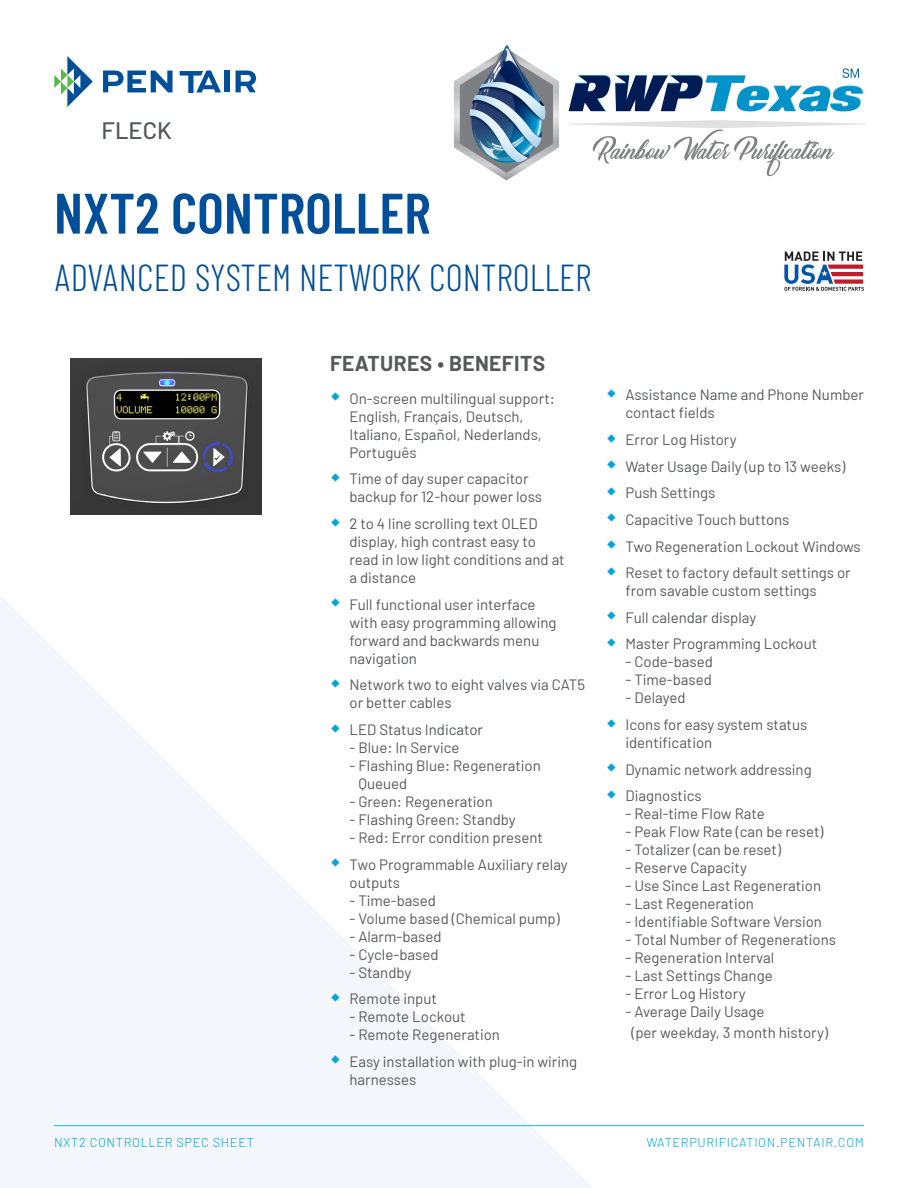
<style>
.page{position:relative;width:918px;height:1188px;background:#fff}
.page>*{position:absolute;margin:0;border:0;box-sizing:border-box;transform-origin:0 0}
.Brand_Name_Line_NS{font:600 57px "Barlow Condensed";color:#014e99}
.Brand_Name_Line_NS-2{font:300 37.5px "Barlow Condensed";color:#014e99}
.Paragraph_Style_1{font:500 23.7px "Barlow";color:#54575a}
.BodyCopy{font:700 21px "Barlow";letter-spacing:.02em;color:#57585a}
.BodyCopy-2{font:15px/18px "Barlow";color:#57585a}
.Descriptor_InfoLine{font:300 12.75px "Barlow";letter-spacing:.05em;color:#00a5da}
.s1{font-size:13.5px}
.s2{font-family:"DIN Pro"}
</style>
<div class="page">
<svg style="left:0;top:596px;width:608px;height:592px"></svg>
<hr style="left:54px;top:1125px;width:810px;height:1px;background:#19b9e4">
<svg style="left:784px;top:252px;width:80px;height:39px"></svg>
<img style="left:70px;top:359px;width:191px;height:155px">
<svg style="left:54px;top:56px;width:39px;height:51px"></svg>
<svg style="left:103px;top:71px;width:70px;height:21px"></svg>
<svg style="left:180px;top:71px;width:41px;height:22px"></svg>
<div style="left:225px;top:71px;width:5px;height:21px;background:#014e99"></div>
<svg style="left:236px;top:71px;width:20px;height:21px"></svg>
<img style="left:453px;top:45px;width:412px;height:136px">
<svg style="left:331px;top:599px;width:8px;height:8px"></svg>
<svg style="left:331px;top:679px;width:8px;height:9px"></svg>
<svg style="left:331px;top:724px;width:8px;height:8px"></svg>
<svg style="left:331px;top:858px;width:8px;height:9px"></svg>
<svg style="left:331px;top:993px;width:8px;height:8px"></svg>
<svg style="left:331px;top:1056px;width:8px;height:8px"></svg>
<p class="Paragraph_Style_1" style="left:102px;top:116px;width:72px">FLECK</p>
<p class="Brand_Name_Line_NS" style="left:54px;top:178px;width:378px">NXT2 CONTROLLER</p>
<p class="Brand_Name_Line_NS-2" style="left:54px;top:254px;width:539px">ADVANCED SYSTEM NETWORK CONTROLLER</p>
<p class="BodyCopy" style="left:330px;top:350px;width:217px">FEATURES • BENEFITS</p>
<p class="BodyCopy-2" style="left:350px;top:389px;width:207px">On-screen multilingual support:<br>English, Fran<span class="s1">Ç</span>ais, Deutsch,<br>Italiano, Espa<span class="s2">ñ</span>ol, Nederlands,<br>Português</p>
<p class="BodyCopy-2" style="left:350px;top:470px;width:194px">Time of day super capacitor backup for 12-hour power loss</p>
<p class="BodyCopy-2" style="left:350px;top:514px;width:217px">2 to 4 line scrolling text OLED display, high contrast easy to read in low light conditions and at a distance</p>
<p class="BodyCopy-2" style="left:350px;top:595px;width:209px">Full functional user interface with easy programming allowing forward and backwards menu navigation</p>
<p class="BodyCopy-2" style="left:350px;top:676px;width:237px">Network two to eight valves via CAT5 or better cables</p>
<p class="BodyCopy-2" style="left:350px;top:720px;width:135px">LED Status Indicator</p>
<p class="BodyCopy-2" style="left:350px;top:738px;width:112px">- Blue: In Service</p>
<p class="BodyCopy-2" style="left:358px;top:756px;width:184px;text-indent:-9px">- Flashing Blue: Regeneration<br>Queued</p>
<p class="BodyCopy-2" style="left:350px;top:792px;width:145px">- Green: Regeneration</p>
<p class="BodyCopy-2" style="left:350px;top:810px;width:168px">- Flashing Green: Standby</p>
<p class="BodyCopy-2" style="left:350px;top:828px;width:195px">- Red: Error condition present</p>
<p class="BodyCopy-2" style="left:350px;top:855px;width:220px">Two Programmable Auxiliary relay outputs</p>
<p class="BodyCopy-2" style="left:350px;top:891px;width:88px">- Time-based</p>
<p class="BodyCopy-2" style="left:350px;top:909px;width:212px">- Volume based (Chemical pump)</p>
<p class="BodyCopy-2" style="left:350px;top:927px;width:94px">- Alarm-based</p>
<p class="BodyCopy-2" style="left:350px;top:945px;width:91px">- Cycle-based</p>
<p class="BodyCopy-2" style="left:350px;top:963px;width:63px">- Standby</p>
<p class="BodyCopy-2" style="left:350px;top:989px;width:89px">Remote input</p>
<p class="BodyCopy-2" style="left:350px;top:1007px;width:118px">- Remote Lockout</p>
<p class="BodyCopy-2" style="left:350px;top:1025px;width:152px">- Remote Regeneration</p>
<p class="BodyCopy-2" style="left:350px;top:1052px;width:229px">Easy installation with plug-in wiring harnesses</p>
<p class="BodyCopy-2" style="left:626px;top:386px;width:240px">Assistance Name and Phone Number contact fields</p>
<p class="BodyCopy-2" style="left:626px;top:430px;width:113px">Error Log History</p>
<p class="BodyCopy-2" style="left:626px;top:457px;width:221px">Water Usage Daily (up to 13 weeks)</p>
<p class="BodyCopy-2" style="left:626px;top:484px;width:91px">Push Settings</p>
<p class="BodyCopy-2" style="left:626px;top:510px;width:166px">Capacitive Touch buttons</p>
<p class="BodyCopy-2" style="left:626px;top:537px;width:237px">Two Regeneration Lockout Windows</p>
<p class="BodyCopy-2" style="left:626px;top:563px;width:227px">Reset to factory default settings or from savable custom settings</p>
<p class="BodyCopy-2" style="left:626px;top:608px;width:132px">Full calendar display</p>
<p class="BodyCopy-2" style="left:626px;top:635px;width:193px">Master Programming Lockout</p>
<p class="BodyCopy-2" style="left:626px;top:653px;width:89px">- Code-based</p>
<p class="BodyCopy-2" style="left:626px;top:671px;width:88px">- Time-based</p>
<p class="BodyCopy-2" style="left:626px;top:689px;width:62px">- Delayed</p>
<p class="BodyCopy-2" style="left:626px;top:715px;width:183px">Icons for easy system status identification</p>
<p class="BodyCopy-2" style="left:626px;top:760px;width:188px">Dynamic network addressing</p>
<p class="BodyCopy-2" style="left:626px;top:787px;width:78px">Diagnostics</p>
<p class="BodyCopy-2" style="left:626px;top:805px;width:141px">- Real-time Flow Rate</p>
<p class="BodyCopy-2" style="left:626px;top:823px;width:199px">- Peak Flow Rate (can be reset)</p>
<p class="BodyCopy-2" style="left:626px;top:841px;width:157px">- Totalizer (can be reset)</p>
<p class="BodyCopy-2" style="left:626px;top:859px;width:123px">- Reserve Capacity</p>
<p class="BodyCopy-2" style="left:626px;top:877px;width:197px">- Use Since Last Regeneration</p>
<p class="BodyCopy-2" style="left:626px;top:895px;width:130px">- Last Regeneration</p>
<p class="BodyCopy-2" style="left:626px;top:913px;width:198px">- Identifiable Software Version</p>
<p class="BodyCopy-2" style="left:626px;top:931px;width:212px">- Total Number of Regenerations</p>
<p class="BodyCopy-2" style="left:626px;top:949px;width:150px">- Regeneration Interval</p>
<p class="BodyCopy-2" style="left:626px;top:967px;width:149px">- Last Settings Change</p>
<p class="BodyCopy-2" style="left:626px;top:985px;width:122px">- Error Log History</p>
<p class="BodyCopy-2" style="left:632px;top:1001px;width:198px;line-height:21px;text-indent:-6px">- Average Daily Usage<br>(per weekday, 3 month history)</p>
<p class="Descriptor_InfoLine" style="left:54px;top:1134px;width:201px">NXT2 CONTROLLER SPEC SHEET</p>
<p class="Descriptor_InfoLine" style="left:646px;top:1134px;width:219px">WATERPURIFICATION.PENTAIR.COM</p>
</div>
